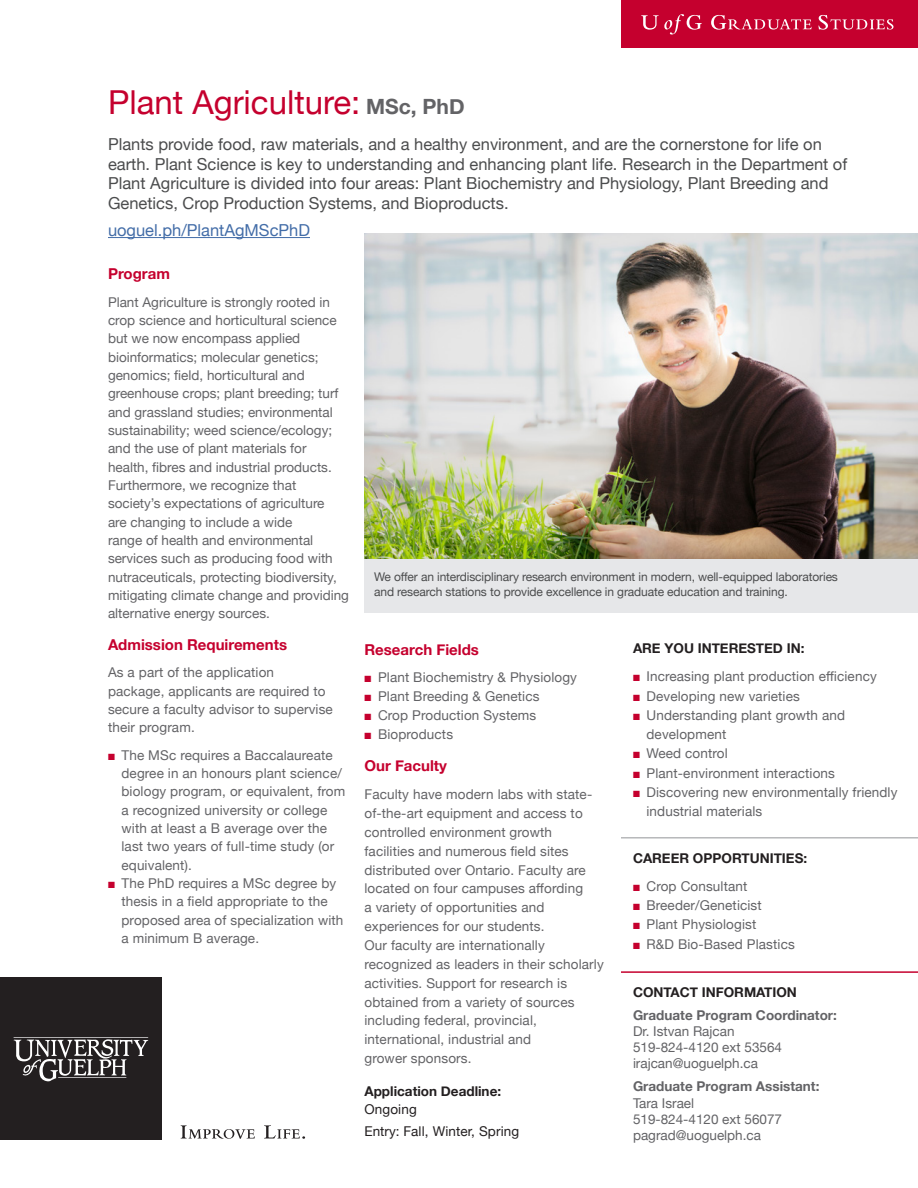
<style>
.page{position:relative;width:918px;height:1188px;background:#fff}
.page>*{position:absolute;margin:0;border:0;box-sizing:border-box;transform-origin:0 0}
.t1{font:33px "Helvetica Neue";color:#c5002e}
.Introduction__9pt_after{font:16.5px/19.5px "Helvetica Neue";color:#4b4c4d}
.t2{font:16.5px "Helvetica Neue";color:#436da8}
.Subhead_1__6pt_after__fine-tune_manually{font:700 15px "Helvetica Neue";color:#c5002e}
.Subhead_1__6pt_after__fine-tune_manually-2{font:13.5px/18.3px "Helvetica Neue";letter-spacing:.01em;color:#636366}
.Subhead_1__6pt_after__fine-tune_manually-3{font:700 13.5px "Helvetica Neue";color:#231f20}
.t3{font:700 13.5px "Helvetica Neue";color:#636366}
.t4{font:13.5px "Helvetica Neue";letter-spacing:.01em;color:#231f20}
.t5{font:12px/15px "Helvetica Neue";letter-spacing:-.01em;color:#4b4c4d}
.s1{font-weight:700;font-size:21px;color:#636366}
.s2{color:#c5002e}
</style>
<div class="page">
<hr style="left:108px;top:237px;width:202px;height:1px;background:#436da8">
<hr style="left:621px;top:837px;width:297px;height:1px;background:#939598">
<hr style="left:621px;top:971px;width:297px;height:2px;background:#c5002e">
<img style="left:365px;top:234px;width:553px;height:325px">
<div style="left:364px;top:559px;width:554px;height:54px;background:#e6e7e9"></div>
<div style="left:0;top:977px;width:162px;height:163px;background:#231f20"></div>
<svg style="left:13px;top:1037px;width:135px;height:44px"></svg>
<svg style="left:181px;top:1125px;width:74px;height:14px"></svg>
<svg style="left:264px;top:1125px;width:41px;height:14px"></svg>
<div style="left:621px;top:0;width:297px;height:48px;background:#c5002e"></div>
<svg style="left:641px;top:14px;width:253px;height:21px"></svg>
<p class="t1" style="left:108px;top:78px;width:358px">Plant Agriculture: <span class="s1">MSc, PhD</span></p>
<p class="Introduction__9pt_after" style="left:108px;top:135px;width:741px">Plants provide food, raw materials, and a healthy environment, and are the cornerstone for life on earth. Plant Science is key to understanding and enhancing plant life. Research in the Department of Plant Agriculture is divided into four areas: Plant Biochemistry and Physiology, Plant Breeding and Genetics, Crop Production Systems, and Bioproducts.</p>
<p class="t2" style="left:108px;top:218px;width:204px">uoguel.ph/PlantAgMScPhD</p>
<p class="Subhead_1__6pt_after__fine-tune_manually" style="left:108px;top:262px;width:63px">Program</p>
<p class="Subhead_1__6pt_after__fine-tune_manually-2" style="left:108px;top:293px;width:243px">Plant Agriculture is strongly rooted in crop science and horticultural science but we now encompass applied bioinformatics; molecular genetics; genomics; field, horticultural and greenhouse crops; plant breeding; turf and grassland studies; environmental sustainability; weed science/ecology; and the use of plant materials for health, fibres and industrial products.<br>Furthermore, we recognize that society’s expectations of agriculture<br>are changing to include a wide<br>range of health and environmental services such as producing food with nutraceuticals, protecting biodiversity, mitigating climate change and providing alternative energy sources.</p>
<p class="Subhead_1__6pt_after__fine-tune_manually" style="left:108px;top:633px;width:181px">Admission Requirements</p>
<p class="Subhead_1__6pt_after__fine-tune_manually-2" style="left:108px;top:664px;width:226px">As a part of the application package, applicants are required to secure a faculty advisor to supervise their program.</p>
<p class="Subhead_1__6pt_after__fine-tune_manually-2" style="left:122px;top:747px;width:225px;text-indent:-14px"><span class="s2">■</span> The MSc requires a Baccalaureate degree in an honours plant science/ biology program, or equivalent, from a recognized university or college with at least a B average over the last two years of full-time study (or equivalent).</p>
<p class="Subhead_1__6pt_after__fine-tune_manually-2" style="left:122px;top:875px;width:223px;text-indent:-14px"><span class="s2">■</span> The PhD requires a MSc degree by thesis in a field appropriate to the proposed area of specialization with a minimum B average.</p>
<p class="t5" style="left:374px;top:570px;width:465px">We offer an interdisciplinary research environment in modern, well-equipped laboratories and research stations to provide excellence in graduate education and training.</p>
<p class="Subhead_1__6pt_after__fine-tune_manually-3" style="left:633px;top:638px;width:173px">ARE YOU INTERESTED IN:</p>
<p class="Subhead_1__6pt_after__fine-tune_manually-2" style="left:633px;top:668px;width:245px"><span class="s2">■</span> Increasing plant production efficiency</p>
<p class="Subhead_1__6pt_after__fine-tune_manually-2" style="left:633px;top:687px;width:168px"><span class="s2">■</span> Developing new varieties</p>
<p class="Subhead_1__6pt_after__fine-tune_manually-2" style="left:646px;top:706px;width:200px;line-height:19.4px;text-indent:-14px"><span class="s2">■</span> Understanding plant growth and development</p>
<p class="Subhead_1__6pt_after__fine-tune_manually-2" style="left:633px;top:745px;width:96px"><span class="s2">■</span> Weed control</p>
<p class="Subhead_1__6pt_after__fine-tune_manually-2" style="left:633px;top:765px;width:203px"><span class="s2">■</span> Plant-environment interactions</p>
<p class="Subhead_1__6pt_after__fine-tune_manually-2" style="left:646px;top:783px;width:253px;line-height:19.4px;text-indent:-14px"><span class="s2">■</span> Discovering new environmentally friendly industrial materials</p>
<p class="Subhead_1__6pt_after__fine-tune_manually-3" style="left:633px;top:847px;width:176px">CAREER OPPORTUNITIES:</p>
<p class="Subhead_1__6pt_after__fine-tune_manually-2" style="left:633px;top:878px;width:116px"><span class="s2">■</span> Crop Consultant</p>
<p class="Subhead_1__6pt_after__fine-tune_manually-2" style="left:633px;top:897px;width:130px"><span class="s2">■</span> Breeder/Geneticist</p>
<p class="Subhead_1__6pt_after__fine-tune_manually-2" style="left:633px;top:916px;width:125px"><span class="s2">■</span> Plant Physiologist</p>
<p class="Subhead_1__6pt_after__fine-tune_manually-2" style="left:633px;top:936px;width:163px"><span class="s2">■</span> R&amp;D Bio-Based Plastics</p>
<p class="Subhead_1__6pt_after__fine-tune_manually-3" style="left:633px;top:981px;width:165px">CONTACT INFORMATION</p>
<p class="t3" style="left:633px;top:1004px;width:205px">Graduate Program Coordinator:</p>
<p class="Subhead_1__6pt_after__fine-tune_manually-2" style="left:633px;top:1023px;width:103px">Dr. Istvan Rajcan</p>
<p class="Subhead_1__6pt_after__fine-tune_manually-2" style="left:633px;top:1039px;width:151px">519-824-4120 ext 53564</p>
<p class="Subhead_1__6pt_after__fine-tune_manually-2" style="left:633px;top:1055px;width:127px">irajcan@uoguelph.ca</p>
<p class="t3" style="left:633px;top:1076px;width:188px">Graduate Program Assistant:</p>
<p class="Subhead_1__6pt_after__fine-tune_manually-2" style="left:633px;top:1094px;width:63px">Tara Israel</p>
<p class="Subhead_1__6pt_after__fine-tune_manually-2" style="left:633px;top:1111px;width:151px">519-824-4120 ext 56077</p>
<p class="Subhead_1__6pt_after__fine-tune_manually-2" style="left:633px;top:1127px;width:130px">pagrad@uoguelph.ca</p>
<p class="Subhead_1__6pt_after__fine-tune_manually" style="left:364px;top:637px;width:116px">Research Fields</p>
<p class="Subhead_1__6pt_after__fine-tune_manually-2" style="left:364px;top:669px;width:214px"><span class="s2">■</span> Plant Biochemistry &amp; Physiology</p>
<p class="Subhead_1__6pt_after__fine-tune_manually-2" style="left:364px;top:688px;width:177px"><span class="s2">■</span> Plant Breeding &amp; Genetics</p>
<p class="Subhead_1__6pt_after__fine-tune_manually-2" style="left:364px;top:707px;width:173px"><span class="s2">■</span> Crop Production Systems</p>
<p class="Subhead_1__6pt_after__fine-tune_manually-2" style="left:364px;top:726px;width:90px"><span class="s2">■</span> Bioproducts</p>
<p class="Subhead_1__6pt_after__fine-tune_manually" style="left:364px;top:754px;width:84px">Our Faculty</p>
<p class="Subhead_1__6pt_after__fine-tune_manually-2" style="left:364px;top:786px;width:241px;line-height:18.9px">Faculty have modern labs with state&shy;of-the-art equipment and access to controlled environment growth facilities and numerous field sites distributed over Ontario. Faculty are located on four campuses affording<br>a variety of opportunities and experiences for our students.<br>Our faculty are internationally recognized as leaders in their scholarly activities. Support for research is obtained from a variety of sources including federal, provincial, international, industrial and<br>grower sponsors.</p>
<p class="Subhead_1__6pt_after__fine-tune_manually-3" style="left:364px;top:1080px;width:138px">Application Deadline:</p>
<p class="t4" style="left:364px;top:1100px;width:54px">Ongoing</p>
<p class="t4" style="left:364px;top:1121px;width:156px">Entry: Fall, Winter, Spring</p>
</div>
